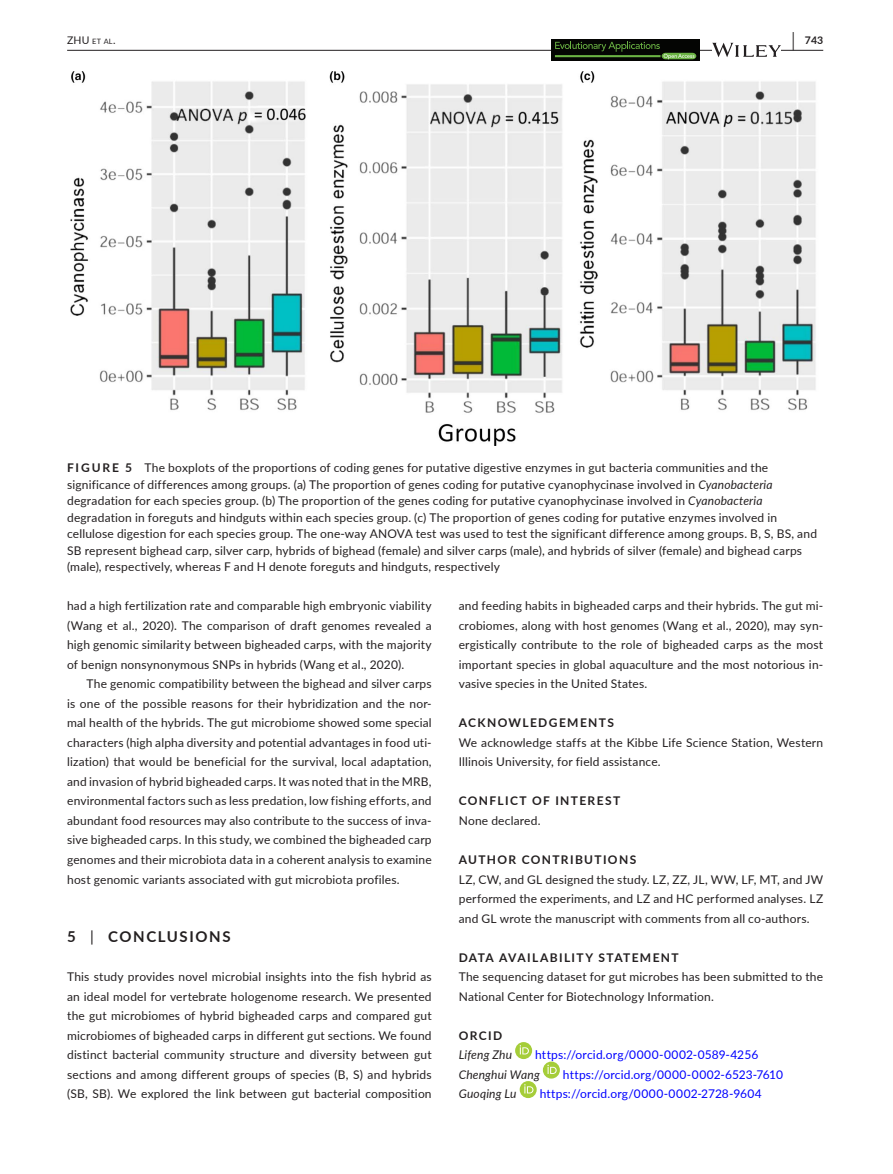
<style>
.page{position:relative;width:893px;height:1174px;background:#fff}
.page>*{position:absolute;margin:0;border:0;box-sizing:border-box;transform-origin:0 0}
.t1{font:700 19.5px "Lato";color:#231f20;scale:.48 1}
.t2{font:700 15px "Lato";letter-spacing:.11em;color:#231f20}
.t3{font:12px/19.5px "Lato";letter-spacing:.015em;color:#231f20;text-align:justify}
.t4{font:12px "Lato";letter-spacing:.01em;color:#00f}
.t5{font:700 12px "Lato";letter-spacing:.115em;color:#231f20}
.t6{font:italic 12px "Lato";letter-spacing:.015em;color:#231f20}
.t7{font:10.5px "Lato";color:#231f20}
.t8{font:700 10.5px "Lato";color:#231f20}
.s1{font-size:7.35px}
.s2{font-weight:700}
.s3{font-style:italic}
.s4{font-weight:400}
</style>
<div class="page">
<hr style="left:67px;top:50px;width:756px;height:1px;background:#231f20">
<div style="left:551px;top:40px;width:149px;height:21px;background:#040503"></div>
<svg style="left:555px;top:41px;width:141px;height:18px"></svg>
<svg style="left:712px;top:43px;width:69px;height:14px"></svg>
<svg style="left:515px;top:1042px;width:17px;height:17px"></svg>
<svg style="left:520px;top:1045px;width:9px;height:9px"></svg>
<div style="left:543px;top:1061px;width:17px;height:17px;background:#a5cd39;border-radius:50%"></div>
<svg style="left:547px;top:1064px;width:10px;height:10px"></svg>
<svg style="left:520px;top:1081px;width:17px;height:17px"></svg>
<svg style="left:524px;top:1084px;width:9px;height:9px"></svg>
<img style="left:71px;top:72px;width:745px;height:373px">
<h1 class="t1" style="left:792px;top:25px;width:7px">|</h1>
<p class="t7" style="left:67px;top:33px;width:50px">ZHU <span class="s1">et al</span>.</p>
<p class="t8" style="left:805px;top:33px;width:20px">743</p>
<p class="t3" style="left:67px;top:459px;width:751px;line-height:16.5px;text-align:left"><span class="s2">FIGURE 5</span> The boxplots of the proportions of coding genes for putative digestive enzymes in gut bacteria communities and the significance of differences among groups. (a) The proportion of genes coding for putative cyanophycinase involved in <span class="s3">Cyanobacteria </span>degradation for each species group. (b) The proportion of the genes coding for putative cyanophycinase involved in <span class="s3">Cyanobacteria </span>degradation in foreguts and hindguts within each species group. (c) The proportion of genes coding for putative enzymes involved in cellulose digestion for each species group. The one-way ANOVA test was used to test the significant difference among groups. B, S, BS, and SB represent bighead carp, silver carp, hybrids of bighead (female) and silver carps (male), and hybrids of silver (female) and bighead carps (male), respectively, whereas F and H denote foreguts and hindguts, respectively</p>
<p class="t3" style="left:67px;top:596px;width:366px">had a high fertilization rate and comparable high embryonic viability (Wang et al., 2020). The comparison of draft genomes revealed a high genomic similarity between bigheaded carps, with the majority of benign nonsynonymous SNPs in hybrids (Wang et al., 2020).</p>
<p class="t3" style="left:67px;top:674px;width:366px;text-indent:20px">The genomic compatibility between the bighead and silver carps is one of the possible reasons for their hybridization and the nor&shy;mal health of the hybrids. The gut microbiome showed some special characters (high alpha diversity and potential advantages in food uti&shy;lization) that would be beneficial for the survival, local adaptation, and invasion of hybrid bigheaded carps. It was noted that in the MRB, environmental factors such as less predation, low fishing efforts, and abundant food resources may also contribute to the success of inva&shy;sive bigheaded carps. In this study, we combined the bigheaded carp genomes and their microbiota data in a coherent analysis to examine host genomic variants associated with gut microbiota profiles.</p>
<p class="t2" style="left:67px;top:925px;width:165px">5 <span class="s4">|</span> CONCLUSIONS</p>
<p class="t3" style="left:67px;top:966px;width:366px">This study provides novel microbial insights into the fish hybrid as an ideal model for vertebrate hologenome research. We presented the gut microbiomes of hybrid bigheaded carps and compared gut microbiomes of bigheaded carps in different gut sections. We found distinct bacterial community structure and diversity between gut sections and among different groups of species (B, S) and hybrids (SB, SB). We explored the link between gut bacterial composition</p>
<p class="t3" style="left:459px;top:596px;width:366px">and feeding habits in bigheaded carps and their hybrids. The gut mi&shy;crobiomes, along with host genomes (Wang et al., 2020), may syn&shy;ergistically contribute to the role of bigheaded carps as the most important species in global aquaculture and the most notorious in&shy;vasive species in the United States.</p>
<p class="t5" style="left:459px;top:714px;width:157px">ACKNOWLEDGEMENTS</p>
<p class="t3" style="left:459px;top:732px;width:366px">We acknowledge staffs at the Kibbe Life Science Station, Western<br>Illinois University, for field assistance.</p>
<p class="t5" style="left:459px;top:792px;width:163px">CONFLICT OF INTEREST</p>
<p class="t3" style="left:459px;top:810px;width:83px">None declared.</p>
<p class="t5" style="left:459px;top:850px;width:179px">AUTHOR CONTRIBUTIONS</p>
<p class="t3" style="left:459px;top:869px;width:366px">LZ, CW, and GL designed the study. LZ, ZZ, JL, WW, LF, MT, and JW performed the experiments, and LZ and HC performed analyses. LZ and GL wrote the manuscript with comments from all co-authors.</p>
<p class="t5" style="left:459px;top:948px;width:221px">DATA AVAILABILITY STATEMENT</p>
<p class="t3" style="left:459px;top:966px;width:366px">The sequencing dataset for gut microbes has been submitted to the<br>National Center for Biotechnology Information.</p>
<p class="t5" style="left:459px;top:1026px;width:45px">ORCID</p>
<p class="t6" style="left:459px;top:1046px;width:55px">Lifeng Zhu</p>
<p class="t4" style="left:535px;top:1046px;width:225px">https://orcid.org/0000-0002-0589-4256</p>
<p class="t6" style="left:459px;top:1065px;width:83px">Chenghui Wang</p>
<p class="t4" style="left:563px;top:1065px;width:221px">https://orcid.org/0000-0002-6523-7610</p>
<p class="t6" style="left:459px;top:1085px;width:59px">Guoqing Lu</p>
<p class="t4" style="left:540px;top:1085px;width:223px">https://orcid.org/0000-0002-2728-9604</p>
</div>
